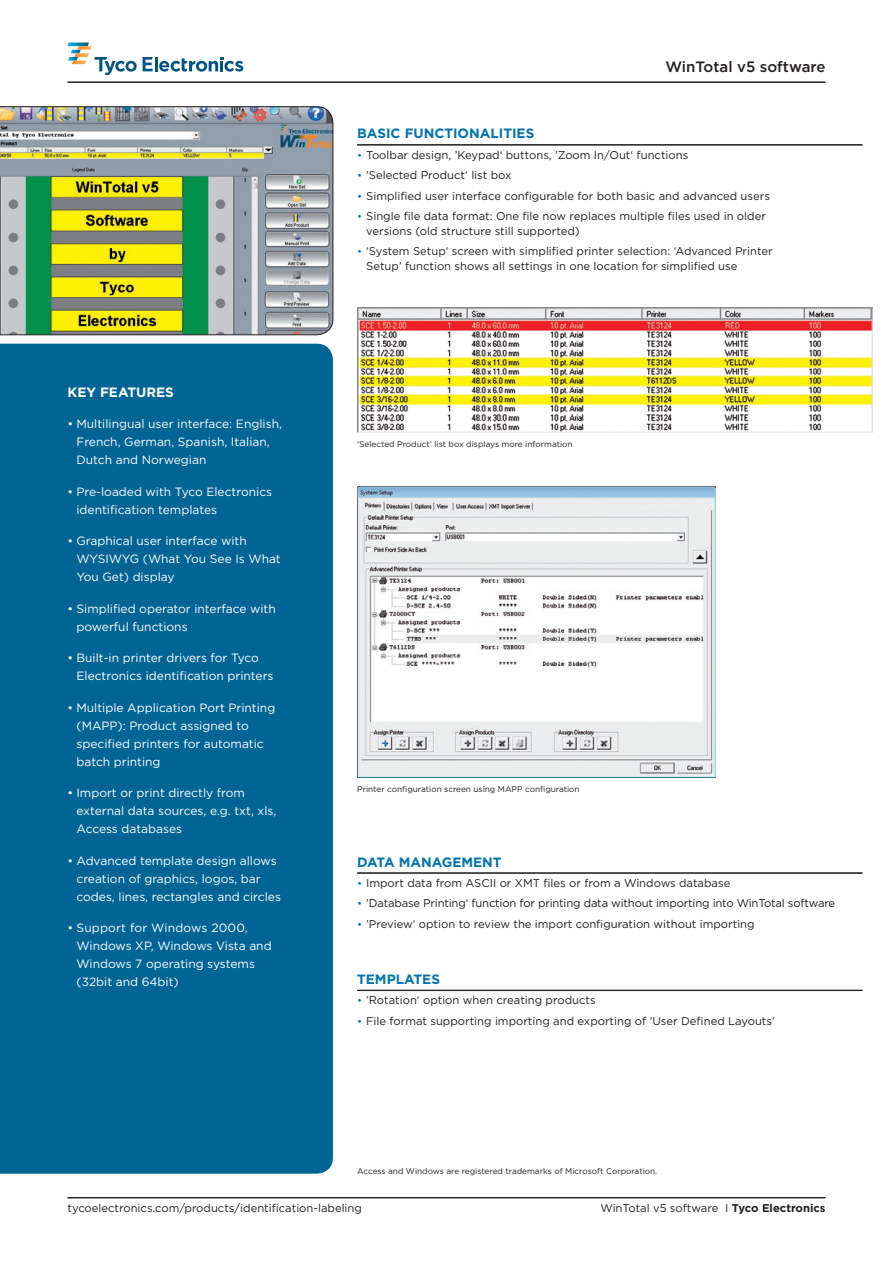
<style>
.page{position:relative;width:893px;height:1263px;background:#fff}
.page>*{position:absolute;margin:0;border:0;box-sizing:border-box;transform-origin:0 0}
.t1{font:500 15px "Gotham";color:#231f20}
.t2{font:700 13.5px "Gotham";color:#0073ae}
.t3{font:700 13.5px "Gotham";color:#fff}
.t4{font:12px/18px "Gotham";color:#fff}
.t5{font:11.25px/15px "Gotham";color:#231f20}
.t6{font:8.25px "Gotham";color:#231f20}
.s1{font-size:10.5px;color:#0073ae}
.s2{font-weight:700}
</style>
<div class="page">
<hr style="left:67px;top:1197px;width:758px;height:1px;background:#231f20">
<svg style="left:143px;top:57px;width:100px;height:15px"></svg>
<svg style="left:68px;top:43px;width:69px;height:32px"></svg>
<hr style="left:67px;top:81px;width:758px;height:2px;background:#231f20">
<svg style="left:0;top:106px;width:333px;height:229px;background:#9aaa80"></svg>
<div style="left:0;top:344px;width:333px;height:830px;background:#006494"></div>
<hr style="left:357px;top:144px;width:505px;height:1px;background:#231f20">
<hr style="left:357px;top:145px;width:505px;height:1px;background:#231f20">
<hr style="left:357px;top:872px;width:505px;height:1px;background:#231f20">
<hr style="left:357px;top:873px;width:505px;height:1px;background:#231f20">
<hr style="left:357px;top:990px;width:505px;height:1px;background:#231f20">
<img style="left:357px;top:307px;width:515px;height:125px">
<img style="left:357px;top:487px;width:358px;height:290px">
<h1 class="t1" style="left:665px;top:57px;width:162px">WinTotal v5 software</h1>
<p class="t3" style="left:68px;top:383px;width:108px">KEY FEATURES</p>
<p class="t4" style="left:76px;top:415px;width:207px;text-indent:-9px">• Multilingual user interface: English,<br>French, German, Spanish, Italian,<br>Dutch and Norwegian</p>
<p class="t4" style="left:76px;top:482px;width:197px;text-indent:-9px">• Pre-loaded with Tyco Electronics identification templates</p>
<p class="t4" style="left:76px;top:532px;width:206px;text-indent:-9px">• Graphical user interface with<br>WYSIWYG (What You See Is What<br>You Get) display</p>
<p class="t4" style="left:76px;top:599px;width:201px;text-indent:-9px">• Simplified operator interface with powerful functions</p>
<p class="t4" style="left:76px;top:649px;width:198px;text-indent:-9px">• Built-in printer drivers for Tyco<br>Electronics identification printers</p>
<p class="t4" style="left:76px;top:698px;width:200px;text-indent:-9px">• Multiple Application Port Printing (MAPP): Product assigned to specified printers for automatic batch printing</p>
<p class="t4" style="left:76px;top:784px;width:202px;text-indent:-9px">• Import or print directly from external data sources, e.g. txt, xls,<br>Access databases</p>
<p class="t4" style="left:76px;top:851px;width:206px;text-indent:-9px">• Advanced template design allows creation of graphics, logos, bar codes, lines, rectangles and circles</p>
<p class="t4" style="left:76px;top:919px;width:197px;text-indent:-9px">• Support for Windows 2000,<br>Windows XP, Windows Vista and<br>Windows 7 operating systems (32bit and 64bit)</p>
<p class="t2" style="left:357px;top:125px;width:179px">BASIC FUNCTIONALITIES</p>
<p class="t5" style="left:357px;top:147px;width:333px"><span class="s1">•</span> Toolbar design, ’Keypad‘ buttons, ’Zoom In/Out‘ functions</p>
<p class="t5" style="left:357px;top:167px;width:156px"><span class="s1">•</span> ’Selected Product‘ list box</p>
<p class="t5" style="left:357px;top:188px;width:414px"><span class="s1">•</span> Simplified user interface configurable for both basic and advanced users</p>
<p class="t5" style="left:366px;top:208px;width:401px;text-indent:-9px"><span class="s1">•</span> Single file data format: One file now replaces multiple files used in older versions (old structure still supported)</p>
<p class="t5" style="left:366px;top:244px;width:408px;text-indent:-9px"><span class="s1">•</span> ‘System Setup‘ screen with simplified printer selection: ‘Advanced Printer<br>Setup’ function shows all settings in one location for simplified use</p>
<p class="t6" style="left:357px;top:439px;width:217px">‘Selected Product’ list box displays more information</p>
<p class="t6" style="left:357px;top:784px;width:224px">Printer configuration screen using MAPP configuration</p>
<p class="t2" style="left:357px;top:853px;width:146px">DATA MANAGEMENT</p>
<p class="t5" style="left:357px;top:875px;width:375px"><span class="s1">•</span> Import data from ASCII or XMT files or from a Windows database</p>
<p class="t5" style="left:357px;top:896px;width:479px"><span class="s1">•</span> ’Database Printing‘ function for printing data without importing into WinTotal software</p>
<p class="t5" style="left:357px;top:916px;width:399px"><span class="s1">•</span> ’Preview‘ option to review the import configuration without importing</p>
<p class="t2" style="left:357px;top:970px;width:84px">TEMPLATES</p>
<p class="t5" style="left:357px;top:992px;width:240px"><span class="s1">•</span> ’Rotation‘ option when creating products</p>
<p class="t5" style="left:357px;top:1013px;width:419px"><span class="s1">•</span> File format supporting importing and exporting of ’User Defined Layouts’</p>
<p class="t6" style="left:357px;top:1165px;width:302px">Access and Windows are registered trademarks of Microsoft Corporation.</p>
<p class="t5" style="left:68px;top:1200px;width:296px">tycoelectronics.com/products/identification-labeling</p>
<p class="t5" style="left:600px;top:1200px;width:227px">WinTotal v5 software I <span class="s2">Tyco Electronics</span></p>
</div>
